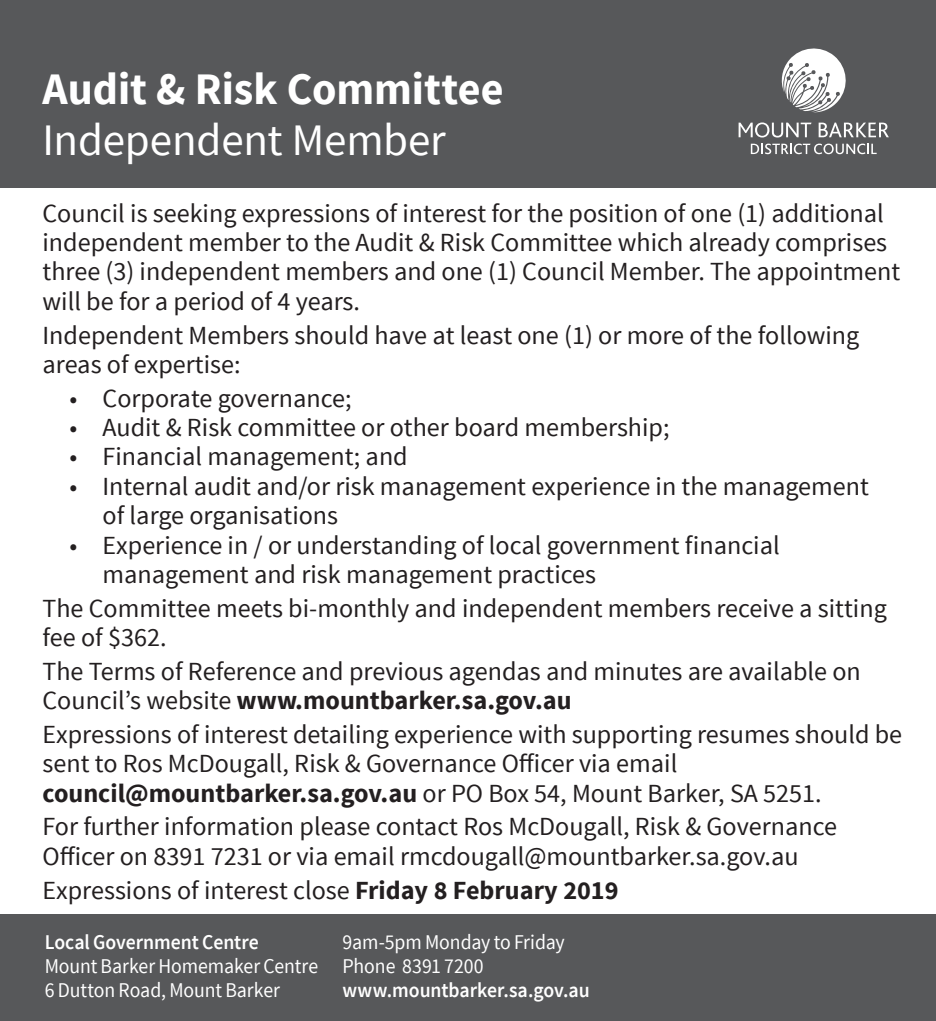
<style>
.page{position:relative;width:936px;height:1021px;background:#fff}
.page>*{position:absolute;margin:0;border:0;box-sizing:border-box;transform-origin:0 0}
.t1{font:700 45px "Source Sans Pro";color:#fff}
.t2{font:45px "Source Sans Pro";letter-spacing:-.005em;color:#fff}
.t3{font:26.1px/29.4px "Source Sans Pro";color:#231f20}
.t4{font:21px/24px "Source Sans Pro";letter-spacing:-.005em;color:#fff;scale:.94 1}
.t5{font:600 21px "Source Sans Pro";letter-spacing:-.005em;color:#fff;scale:.94 1}
.s1{font-weight:700}
.s2{font-weight:600}
</style>
<div class="page">
<div style="left:0;top:0;width:935px;height:187px;background:#57585a"></div>
<svg style="left:781px;top:48px;width:65px;height:65px"></svg>
<svg style="left:738px;top:122px;width:73px;height:15px"></svg>
<svg style="left:818px;top:123px;width:70px;height:14px"></svg>
<svg style="left:750px;top:144px;width:126px;height:10px"></svg>
<div style="left:0;top:914px;width:935px;height:106px;background:#57585a"></div>
<p class="t1" style="left:43px;top:61px;width:462px">Audit &amp; Risk Committee</p>
<p class="t2" style="left:43px;top:112px;width:405px">Independent Member</p>
<p class="t3" style="left:43px;top:199px;width:859px">Council is seeking expressions of interest for the position of one (1) additional independent member to the Audit &amp; Risk Committee which already comprises three (3) independent members and one (1) Council Member. The appointment will be for a period of 4 years.</p>
<p class="t3" style="left:43px;top:320px;width:818px">Independent Members should have at least one (1) or more of the following areas of expertise:</p>
<p class="t3" style="left:70px;top:384px;width:283px">• Corporate governance;</p>
<p class="t3" style="left:70px;top:413px;width:601px">• Audit &amp; Risk committee or other board membership;</p>
<p class="t3" style="left:70px;top:442px;width:340px">• Financial management; and</p>
<p class="t3" style="left:103px;top:472px;width:767px;text-indent:-33px">• Internal audit and/or risk management experience in the management of large organisations</p>
<p class="t3" style="left:103px;top:531px;width:678px;text-indent:-33px">• Experience in / or understanding of local government financial management and risk management practices</p>
<p class="t3" style="left:43px;top:594px;width:845px">The Committee meets bi-monthly and independent members receive a sitting fee of $362.</p>
<p class="t3" style="left:43px;top:657px;width:819px">The Terms of Reference and previous agendas and minutes are available on<br>Council’s website <span class="s1">www.mountbarker.sa.gov.au</span></p>
<p class="t3" style="left:43px;top:720px;width:861px">Expressions of interest detailing experience with supporting resumes should be sent to Ros McDougall, Risk &amp; Governance Officer via email <span class="s1">council@mountbarker.sa.gov.au</span> or PO Box 54, Mount Barker, SA 5251.</p>
<p class="t3" style="left:43px;top:812px;width:796px">For further information please contact Ros McDougall, Risk &amp; Governance<br>Officer on 8391 7231 or via email rmcdougall@mountbarker.sa.gov.au</p>
<p class="t3" style="left:43px;top:875px;width:577px">Expressions of interest close <span class="s1">Friday 8 February 2019</span></p>
<p class="t4" style="left:45px;top:930px;width:292px"><span class="s2">Local Government Centre<br></span>Mount Barker Homemaker Centre<br>6 Dutton Road, Mount Barker</p>
<p class="t4" style="left:342px;top:930px;width:238px">9am-5pm Monday to Friday<br>Phone 8391 7200</p>
<p class="t5" style="left:342px;top:976px;width:264px">www.mountbarker.sa.gov.au</p>
</div>
